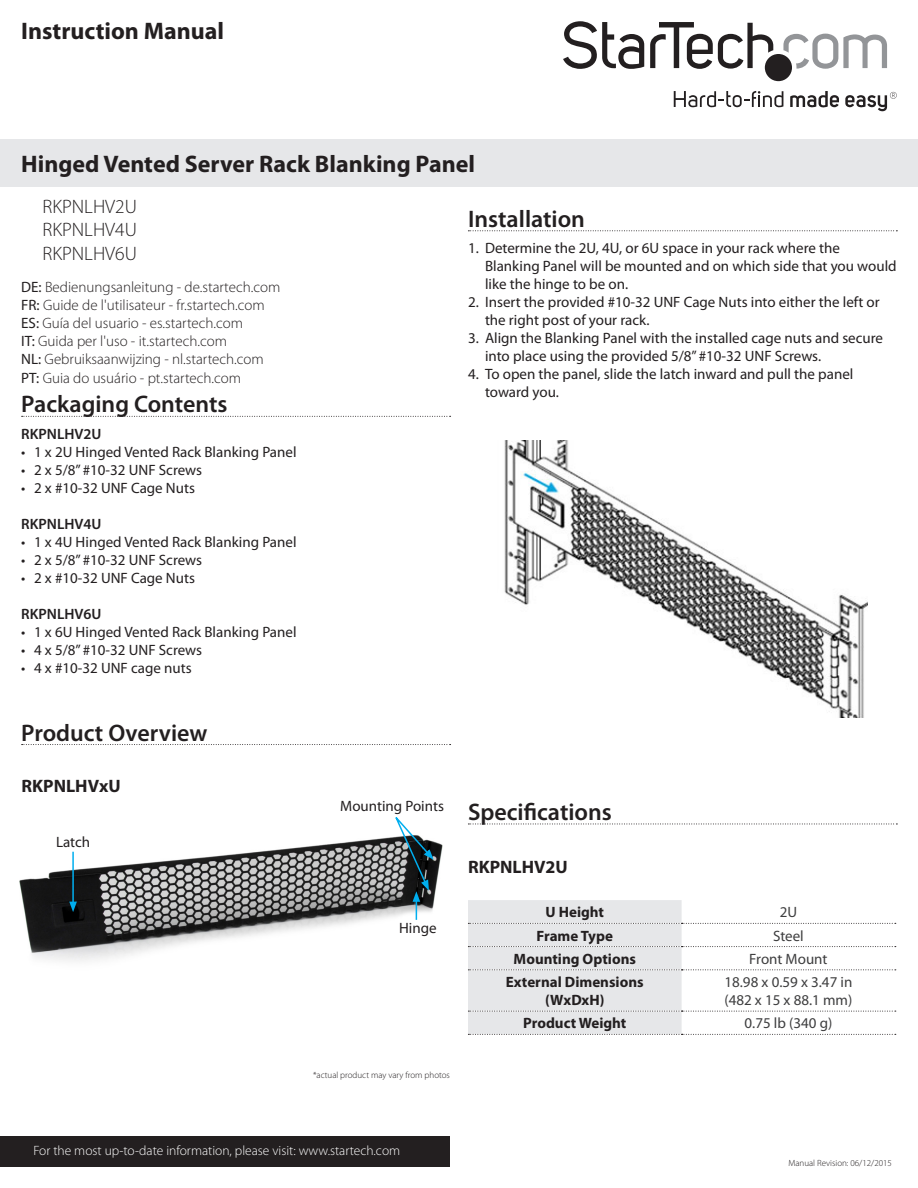
<style>
.page{position:relative;width:918px;height:1188px;background:#fff}
.page>*{position:absolute;margin:0;border:0;box-sizing:border-box;transform-origin:0 0}
.t1{font:600 24px "Myriad Pro";color:#231f20}
.Title_Description{font:700 24px "Myriad Pro";color:#231f20}
.Title_SKU{font:300 19.5px/23.4px "Myriad Pro";color:#231f20;text-align:justify}
.t2{font:700 18px "Myriad Pro";color:#231f20}
.Text{font:15px/18px "Myriad Pro";color:#231f20}
.Manual_Description{font:300 15px "Myriad Pro";color:#231f20}
.Table_Heading{font:700 15px "Myriad Pro";color:#231f20}
.Table_Text{font:15px "Myriad Pro";color:#3e3e3f}
.Text-2{font:600 15px "Myriad Pro";color:#231f20}
.Text-3{font:300 13.5px "Myriad Pro";color:#fff}
.Text-4{font:300 9px "Myriad Pro";color:#231f20}
.s1{font-weight:400}
</style>
<div class="page">
<svg style="left:783px;top:34px;width:104px;height:35px"></svg>
<svg style="left:845px;top:92px;width:52px;height:19px"></svg>
<svg style="left:790px;top:91px;width:49px;height:17px"></svg>
<svg style="left:674px;top:91px;width:109px;height:16px"></svg>
<svg style="left:563px;top:21px;width:81px;height:48px"></svg>
<svg style="left:650px;top:22px;width:123px;height:47px"></svg>
<div style="left:765px;top:54px;width:27px;height:27px;background:#231f20;border-radius:50%"></div>
<div style="left:0;top:140px;width:918px;height:47px;background:#e6e7e9"></div>
<div style="left:0;top:1136px;width:450px;height:30px;background:#231f20"></div>
<svg style="left:22px;top:416px;width:429px;height:1px"></svg>
<svg style="left:468px;top:230px;width:429px;height:1px"></svg>
<svg style="left:22px;top:744px;width:429px;height:1px"></svg>
<img style="left:19px;top:837px;width:424px;height:124px">
<hr style="left:72px;top:852px;width:2px;height:52px;background:#00aeef">
<svg style="left:69px;top:902px;width:8px;height:10px"></svg>
<svg style="left:391px;top:817px;width:43px;height:103px"></svg>
<img style="left:504px;top:440px;width:363px;height:278px">
<svg style="left:468px;top:824px;width:429px;height:1px"></svg>
<svg style="left:468px;top:900px;width:428px;height:135px"></svg>
<p class="Title_Description" style="left:21px;top:16px;width:204px">Instruction Manual</p>
<p class="Title_Description" style="left:21px;top:148px;width:455px">Hinged Vented Server Rack Blanking Panel</p>
<p class="Title_SKU" style="left:43px;top:194px;width:96px">RKPNLHV2U RKPNLHV4U RKPNLHV6U</p>
<p class="Manual_Description" style="left:21px;top:278px;width:261px"><span class="s1">DE:</span> Bedienungsanleitung - de.startech.com</p>
<p class="Manual_Description" style="left:21px;top:296px;width:245px"><span class="s1">FR:</span> Guide de l'utilisateur - fr.startech.com</p>
<p class="Manual_Description" style="left:21px;top:314px;width:223px"><span class="s1">ES:</span> Guía del usuario - es.startech.com</p>
<p class="Manual_Description" style="left:21px;top:332px;width:207px"><span class="s1">IT:</span> Guida per l'uso - it.startech.com</p>
<p class="Manual_Description" style="left:21px;top:350px;width:244px"><span class="s1">NL:</span> Gebruiksaanwijzing - nl.startech.com</p>
<p class="Manual_Description" style="left:21px;top:369px;width:221px"><span class="s1">PT:</span> Guia do usuário - pt.startech.com</p>
<h1 class="t1" style="left:21px;top:389px;width:208px">Packaging Contents</h1>
<p class="Text-2" style="left:21px;top:424px;width:82px">RKPNLHV2U</p>
<p class="Text" style="left:21px;top:443px;width:277px">• 1 x 2U Hinged Vented Rack Blanking Panel</p>
<p class="Text" style="left:21px;top:461px;width:182px">• 2 x 5/8” #10-32 UNF Screws</p>
<p class="Text" style="left:21px;top:479px;width:175px">• 2 x #10-32 UNF Cage Nuts</p>
<p class="Text-2" style="left:21px;top:514px;width:82px">RKPNLHV4U</p>
<p class="Text" style="left:21px;top:533px;width:277px">• 1 x 4U Hinged Vented Rack Blanking Panel</p>
<p class="Text" style="left:21px;top:551px;width:182px">• 2 x 5/8” #10-32 UNF Screws</p>
<p class="Text" style="left:21px;top:569px;width:175px">• 2 x #10-32 UNF Cage Nuts</p>
<p class="Text-2" style="left:21px;top:604px;width:82px">RKPNLHV6U</p>
<p class="Text" style="left:21px;top:623px;width:277px">• 1 x 6U Hinged Vented Rack Blanking Panel</p>
<p class="Text" style="left:21px;top:641px;width:182px">• 4 x 5/8” #10-32 UNF Screws</p>
<p class="Text" style="left:21px;top:659px;width:172px">• 4 x #10-32 UNF cage nuts</p>
<h1 class="t1" style="left:468px;top:204px;width:119px">Installation</h1>
<p class="Text" style="left:485px;top:239px;width:413px;text-indent:-17px">1. Determine the 2U, 4U, or 6U space in your rack where the<br>Blanking Panel will be mounted and on which side that you would like the hinge to be on.</p>
<p class="Text" style="left:485px;top:293px;width:396px;text-indent:-17px">2. Insert the provided #10-32 UNF Cage Nuts into either the left or the right post of your rack.</p>
<p class="Text" style="left:485px;top:329px;width:400px;text-indent:-17px">3. Align the Blanking Panel with the installed cage nuts and secure into place using the provided 5/8” #10-32 UNF Screws.</p>
<p class="Text" style="left:485px;top:365px;width:370px;text-indent:-17px">4. To open the panel, slide the latch inward and pull the panel toward you.</p>
<h1 class="t1" style="left:21px;top:717px;width:188px">Product Overview</h1>
<h2 class="t2" style="left:22px;top:774px;width:101px">RKPNLHVxU</h2>
<p class="Text" style="left:56px;top:833px;width:36px">Latch</p>
<p class="Text" style="left:340px;top:797px;width:105px">Mounting Points</p>
<p class="Text" style="left:399px;top:919px;width:39px">Hinge</p>
<p class="Text-4" style="left:313px;top:1070px;width:138px">*actual product may vary from photos</p>
<h1 class="t1" style="left:468px;top:797px;width:145px">Specifications</h1>
<h2 class="t2" style="left:468px;top:855px;width:101px">RKPNLHV2U</h2>
<p class="Table_Heading" style="left:546px;top:903px;width:60px">U Height</p>
<p class="Table_Text" style="left:780px;top:903px;width:19px">2U</p>
<p class="Table_Heading" style="left:537px;top:926px;width:78px">Frame Type</p>
<p class="Table_Text" style="left:773px;top:926px;width:32px">Steel</p>
<p class="Table_Heading" style="left:514px;top:949px;width:124px">Mounting Options</p>
<p class="Table_Text" style="left:749px;top:950px;width:80px">Front Mount</p>
<p class="Table_Heading" style="left:506px;top:972px;width:139px">External Dimensions</p>
<p class="Table_Heading" style="left:545px;top:990px;width:61px">(WxDxH)</p>
<p class="Table_Text" style="left:724px;top:973px;width:129px">18.98 x 0.59 x 3.47 in</p>
<p class="Table_Text" style="left:724px;top:991px;width:129px">(482 x 15 x 88.1 mm)</p>
<p class="Table_Heading" style="left:523px;top:1014px;width:105px">Product Weight</p>
<p class="Table_Text" style="left:745px;top:1014px;width:89px">0.75 lb (340 g)</p>
<p class="Text-3" style="left:34px;top:1142px;width:368px">For the most up-to-date information, please visit: www.startech.com</p>
<p class="Text-4" style="left:788px;top:1157px;width:105px">Manual Revision: 06/12/2015</p>
</div>
